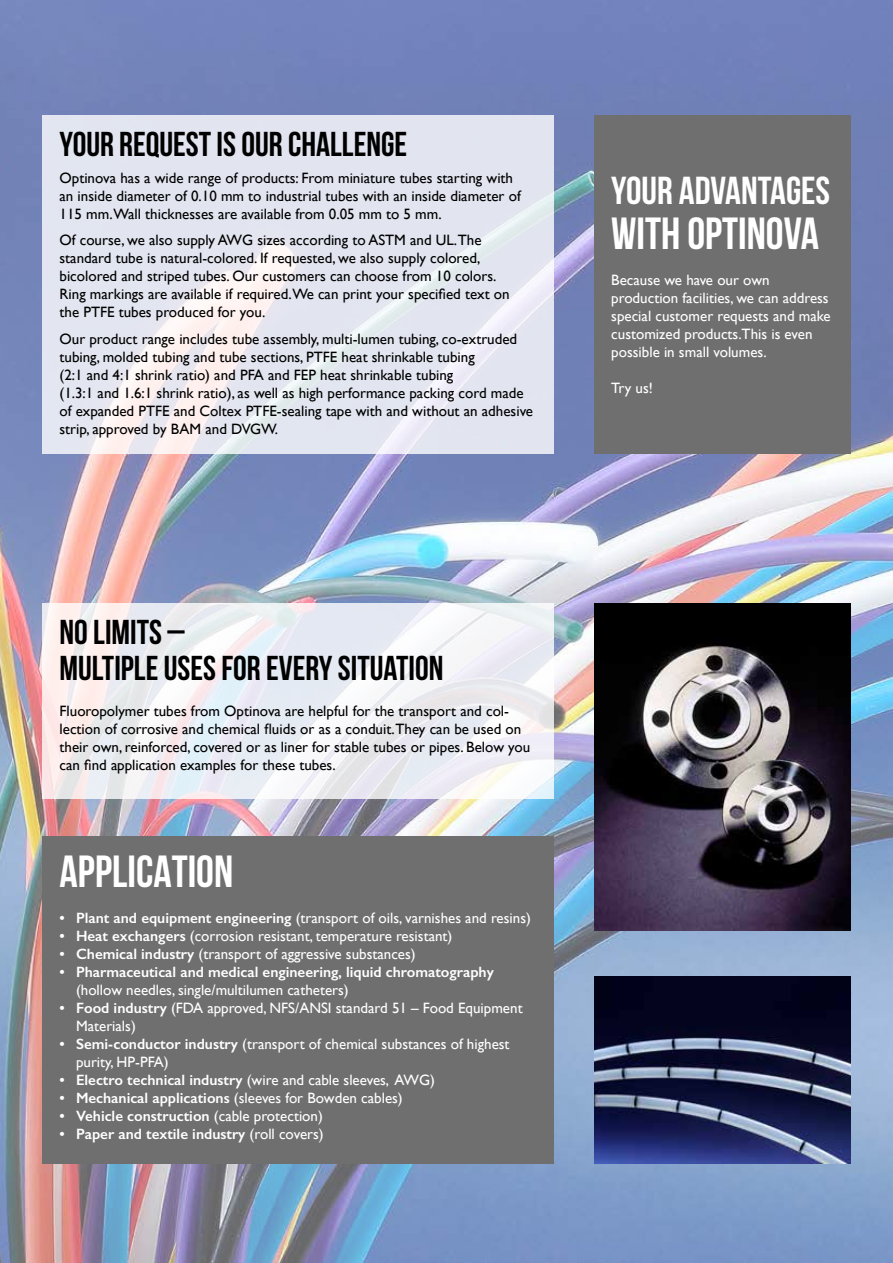
<style>
.page{position:relative;width:893px;height:1263px;background:#fff}
.page>*{position:absolute;margin:0;border:0;box-sizing:border-box;transform-origin:0 0}
.t1{font:700 45px "Bebas Neue";color:#fff}
.t2{font:700 39px "Bebas Neue";color:#fff}
.t3{font:34.5px/36px "Bebas Neue";color:#000}
.t4{font:15px/18px "Gill Sans";color:#000}
.t5{font:15px/18px "Gill Sans";color:#fff}
.t6{font:600 15px "Gill Sans";color:#fff}
.s1{font-weight:600}
.s2{font-weight:400}
</style>
<div class="page">
<img style="left:0;top:0;width:893px;height:1263px">
<img style="left:594px;top:976px;width:256px;height:187px">
<div style="left:594px;top:115px;width:256px;height:339px;background:#706f6f"></div>
<svg style="left:43px;top:115px;width:511px;height:339px;background:#e5e7f0"></svg>
<svg style="left:43px;top:603px;width:511px;height:196px;fill:#ecedf3"></svg>
<div style="left:43px;top:836px;width:511px;height:327px;background:#706f6f"></div>
<img style="left:594px;top:603px;width:256px;height:327px">
<h3 class="t3" style="left:60px;top:126px;width:349px">YOUR REQUEST IS OUR CHALLENGE</h3>
<p class="t4" style="left:60px;top:169px;width:463px">Optinova has a wide range of products: From miniature tubes starting with an inside diameter of 0.10 mm to industrial tubes with an inside diameter of<br>115 mm.Wall thicknesses are available from 0.05 mm to 5 mm.</p>
<p class="t4" style="left:60px;top:231px;width:452px">Of course, we also supply AWG sizes according to ASTM and UL.The standard tube is natural-colored. If requested, we also supply colored, bicolored and striped tubes. Our customers can choose from 10 colors.<br>Ring markings are available if required.We can print your specified text on the PTFE tubes produced for you.</p>
<p class="t4" style="left:60px;top:330px;width:475px">Our product range includes tube assembly, multi-lumen tubing, co-extruded tubing, molded tubing and tube sections, PTFE heat shrinkable tubing<br>(2:1 and 4:1 shrink ratio) and PFA and FEP heat shrinkable tubing<br>(1.3:1 and 1.6:1 shrink ratio), as well as high performance packing cord made of expanded PTFE and Coltex PTFE-sealing tape with and without an adhesive strip, approved by BAM and DVGW.</p>
<h3 class="t3" style="left:60px;top:614px;width:386px">NO LIMITS –<br>MULTIPLE USES FOR EVERY SITUATION</h3>
<p class="t4" style="left:60px;top:702px;width:472px">Fluoropolymer tubes from Optinova are helpful for the transport and col&shy;lection of corrosive and chemical fluids or as a conduit.They can be used on their own, reinforced, covered or as liner for stable tubes or pipes. Below you can find application examples for these tubes.</p>
<h1 class="t1" style="left:60px;top:846px;width:175px">APPLICATION</h1>
<p class="t5" style="left:60px;top:908px;width:473px"><span class="s1">• Plant and equipment engineering</span> (transport of oils, varnishes and resins)</p>
<p class="t5" style="left:60px;top:926px;width:394px"><span class="s1">• Heat exchangers</span> (corrosion resistant, temperature resistant)</p>
<p class="t5" style="left:60px;top:944px;width:358px"><span class="s1">• Chemical industry</span> (transport of aggressive substances)</p>
<p class="t6" style="left:60px;top:963px;width:436px">• Pharmaceutical and medical engineering, liquid chromatography</p>
<p class="t5" style="left:76px;top:980px;width:274px">(hollow needles, single/multilumen catheters)</p>
<p class="t5" style="left:76px;top:998px;width:448px;text-indent:-16px"><span class="s1">• Food industry</span> (FDA approved, NFS/ANSI standard 51 – Food Equipment<br>Materials)</p>
<p class="t5" style="left:76px;top:1034px;width:435px;text-indent:-16px"><span class="s1">• Semi-conductor industry</span> (transport of chemical substances of highest purity, HP-PFA)</p>
<p class="t6" style="left:60px;top:1071px;width:377px">• Electro technical industry <span class="s2">(wire and cable sleeves, AWG)</span></p>
<p class="t5" style="left:60px;top:1088px;width:345px"><span class="s1">• Mechanical applications</span> (sleeves for Bowden cables)</p>
<p class="t6" style="left:60px;top:1107px;width:265px">• Vehicle construction <span class="s2">(cable protection)</span></p>
<p class="t6" style="left:60px;top:1125px;width:266px">• Paper and textile industry <span class="s2">(roll covers)</span></p>
<h2 class="t2" style="left:611px;top:169px;width:220px">YOUR ADVANTAGES</h2>
<h1 class="t1" style="left:611px;top:209px;width:209px">WITH OPTINOVA</h1>
<p class="t5" style="left:611px;top:271px;width:221px">Because we have our own production facilities, we can address special customer requests and make customized products.This is even possible in small volumes.</p>
<p class="t5" style="left:611px;top:379px;width:43px">Try us!</p>
</div>
